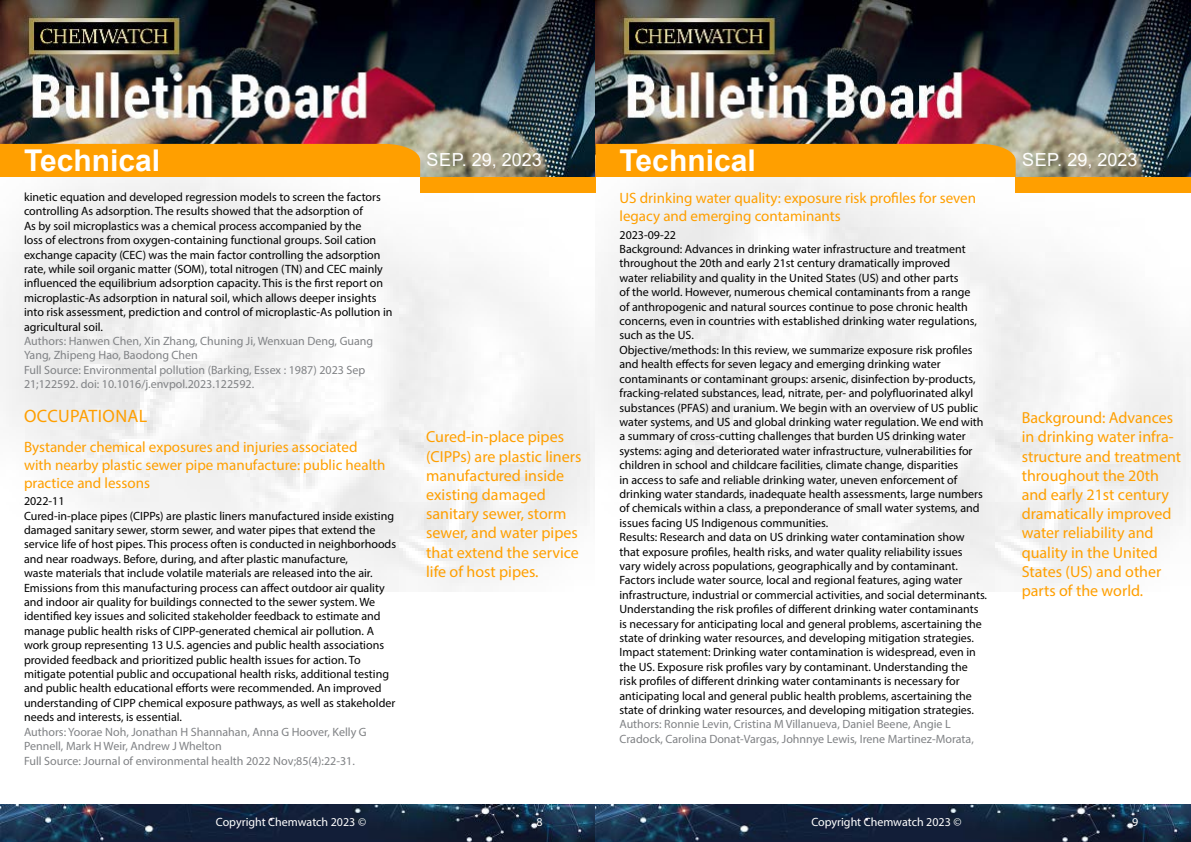
<style>
.page{position:relative;width:1191px;height:842px;background:#fff}
.page>*{position:absolute;margin:0;border:0;box-sizing:border-box;transform-origin:0 0}
.t1{font:700 30px "Arial";color:#fff}
.t2{font:18px "Arial";color:#fff}
.t3{font:18px "Myriad Pro";letter-spacing:.02em;color:#ff9f00}
.t4{font:16px/19.2px "Myriad Pro";color:#ff9f00}
.t5{font:15px/18px "Myriad Pro";color:#ff9f00}
.t6{font:12px/14.4px "Myriad Pro";color:#000}
.t7{font:12px/14.4px "Myriad Pro";color:#808285}
.t8{font:12px "Myriad Pro";color:#fff}
</style>
<div class="page">
<img style="left:0;top:0;width:1191px;height:592px">
<div style="left:420px;top:177px;width:175px;height:15px;background:#ff9f00"></div>
<div style="left:1015px;top:177px;width:176px;height:15px;background:#ff9f00"></div>
<div style="left:0;top:144px;width:420px;height:33px;background:#ff9f00"></div>
<div style="left:595px;top:144px;width:420px;height:33px;background:#ff9f00"></div>
<img style="left:0;top:804px;width:1191px;height:38px">
<h1 class="t1" style="left:24px;top:139px;width:138px">Technical</h1>
<h1 class="t1" style="left:619px;top:139px;width:138px">Technical</h1>
<p class="t6" style="left:24px;top:190px;width:370px">kinetic equation and developed regression models to screen the factors controlling As adsorption. The results showed that the adsorption of<br>As by soil microplastics was a chemical process accompanied by the<br>loss of electrons from oxygen-containing functional groups. Soil cation exchange capacity (CEC) was the main factor controlling the adsorption rate, while soil organic matter (SOM), total nitrogen (TN) and CEC mainly influenced the equilibrium adsorption capacity. This is the first report on microplastic-As adsorption in natural soil, which allows deeper insights into risk assessment, prediction and control of microplastic-As pollution in agricultural soil.</p>
<p class="t7" style="left:24px;top:334px;width:351px">Authors: Hanwen Chen, Xin Zhang, Chuning Ji, Wenxuan Deng, Guang Yang, Zhipeng Hao, Baodong Chen<br>Full Source: Environmental pollution (Barking, Essex : 1987) 2023 Sep 21;122592. doi: 10.1016/j.envpol.2023.122592.</p>
<h2 class="t3" style="left:24px;top:405px;width:125px">OCCUPATIONAL</h2>
<p class="t5" style="left:24px;top:438px;width:363px">Bystander chemical exposures and injuries associated with nearby plastic sewer pipe manufacture: public health practice and lessons</p>
<p class="t6" style="left:24px;top:494px;width:374px">2022-11<br>Cured-in-place pipes (CIPPs) are plastic liners manufactured inside existing damaged sanitary sewer, storm sewer, and water pipes that extend the service life of host pipes. This process often is conducted in neighborhoods and near roadways. Before, during, and after plastic manufacture,<br>waste materials that include volatile materials are released into the air.<br>Emissions from this manufacturing process can affect outdoor air quality and indoor air quality for buildings connected to the sewer system. We identified key issues and solicited stakeholder feedback to estimate and manage public health risks of CIPP-generated chemical air pollution. A work group representing 13 U.S. agencies and public health associations provided feedback and prioritized public health issues for action. To mitigate potential public and occupational health risks, additional testing and public health educational efforts were recommended. An improved understanding of CIPP chemical exposure pathways, as well as stakeholder needs and interests, is essential.</p>
<p class="t7" style="left:24px;top:724px;width:344px">Authors: Yoorae Noh, Jonathan H Shannahan, Anna G Hoover, Kelly G<br>Pennell, Mark H Weir, Andrew J Whelton<br>Full Source: Journal of environmental health 2022 Nov;85(4):22-31.</p>
<h2 class="t2" style="left:426px;top:148px;width:117px">Sep. 29, 2023</h2>
<h2 class="t2" style="left:1022px;top:148px;width:117px">Sep. 29, 2023</h2>
<p class="t5" style="left:619px;top:189px;width:358px">US drinking water quality: exposure risk profiles for seven legacy and emerging contaminants</p>
<p class="t6" style="left:619px;top:227px;width:369px">2023-09-22<br>Background: Advances in drinking water infrastructure and treatment throughout the 20th and early 21st century dramatically improved<br>water reliability and quality in the United States (US) and other parts<br>of the world. However, numerous chemical contaminants from a range<br>of anthropogenic and natural sources continue to pose chronic health concerns, even in countries with established drinking water regulations, such as the US.<br>Objective/methods: In this review, we summarize exposure risk profiles and health effects for seven legacy and emerging drinking water contaminants or contaminant groups: arsenic, disinfection by-products, fracking-related substances, lead, nitrate, per- and polyfluorinated alkyl substances (PFAS) and uranium. We begin with an overview of US public water systems, and US and global drinking water regulation. We end with a summary of cross-cutting challenges that burden US drinking water systems: aging and deteriorated water infrastructure, vulnerabilities for children in school and childcare facilities, climate change, disparities<br>in access to safe and reliable drinking water, uneven enforcement of drinking water standards, inadequate health assessments, large numbers of chemicals within a class, a preponderance of small water systems, and issues facing US Indigenous communities.<br>Results: Research and data on US drinking water contamination show that exposure profiles, health risks, and water quality reliability issues<br>vary widely across populations, geographically and by contaminant.<br>Factors include water source, local and regional features, aging water infrastructure, industrial or commercial activities, and social determinants.<br>Understanding the risk profiles of different drinking water contaminants is necessary for anticipating local and general problems, ascertaining the state of drinking water resources, and developing mitigation strategies.<br>Impact statement: Drinking water contamination is widespread, even in the US. Exposure risk profiles vary by contaminant. Understanding the risk profiles of different drinking water contaminants is necessary for anticipating local and general public health problems, ascertaining the state of drinking water resources, and developing mitigation strategies.</p>
<p class="t7" style="left:619px;top:717px;width:356px">Authors: Ronnie Levin, Cristina M Villanueva, Daniel Beene, Angie L<br>Cradock, Carolina Donat-Vargas, Johnnye Lewis, Irene Martinez-Morata,</p>
<h3 class="t4" style="left:1021px;top:408px;width:161px">Background: Advances in drinking water infra&shy;structure and treatment throughout the 20th and early 21st century dramatically improved water reliability and quality in the United<br>States (US) and other parts of the world.</h3>
<h3 class="t4" style="left:426px;top:427px;width:157px">Cured-in-place pipes (CIPPs) are plastic liners manufactured inside existing damaged sanitary sewer, storm sewer, and water pipes that extend the service life of host pipes.</h3>
<p class="t8" style="left:216px;top:815px;width:152px">Copyright Chemwatch 2023 ©</p>
<p class="t8" style="left:536px;top:815px;width:8px">8</p>
<p class="t8" style="left:811px;top:815px;width:152px">Copyright Chemwatch 2023 ©</p>
<p class="t8" style="left:1132px;top:815px;width:8px">9</p>
</div>
